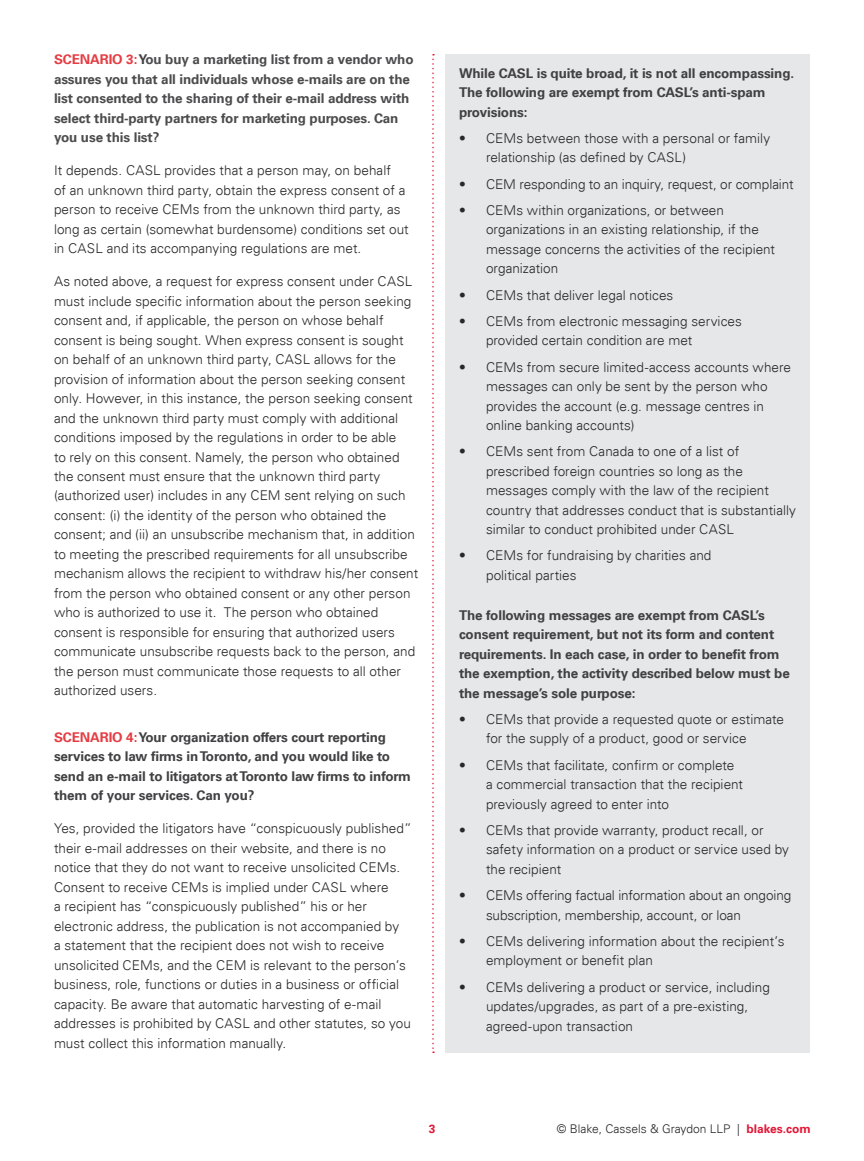
<style>
.page{position:relative;width:864px;height:1161px;background:#fff}
.page>*{position:absolute;margin:0;border:0;box-sizing:border-box;transform-origin:0 0}
.t1{font:300 13.5px/19.5px "Univers";letter-spacing:.005em;color:#292829}
.t2{font:700 13.5px/19.5px "Univers 65";letter-spacing:-.01em;color:#414042}
.t3{font:700 13.5px/19.5px "Univers 65";letter-spacing:-.01em;color:#4c4c4e}
.t4{font:300 12px "Univers 45";color:#292829}
.t5{font:700 12px "Univers 65";color:#e31837}
.s1{color:#e53d44}
.s2{color:#414042}
.s3{font-family:"Univers 65";font-weight:700;color:#e31837}
</style>
<div class="page">
<div style="left:446px;top:54px;width:364px;height:999px;background:#e6e7e8"></div>
<svg style="left:432px;top:54px;width:2px;height:999px"></svg>
<p class="t3" style="left:54px;top:50px;width:361px"><span class="s1">SCENARIO 3:</span> <span class="s2">Y</span>ou buy a marketing list from a vendor who assures you that all individuals whose e-mails are on the list consented to the sharing of their e-mail address with select third-party partners for marketing purposes. Can you use this list?</p>
<p class="t1" style="left:54px;top:161px;width:356px">It depends. CASL provides that a person may, on behalf<br>of an unknown third party, obtain the express consent of a person to receive CEMs from the unknown third party, as long as certain (somewhat burdensome) conditions set out in CASL and its accompanying regulations are met.</p>
<p class="t1" style="left:54px;top:272px;width:366px">As noted above, a request for express consent under CASL must include specific information about the person seeking consent and, if applicable, the person on whose behalf consent is being sought. When express consent is sought on behalf of an unknown third party, CASL allows for the provision of information about the person seeking consent only. However, in this instance, the person seeking consent and the unknown third party must comply with additional conditions imposed by the regulations in order to be able<br>to rely on this consent. Namely, the person who obtained the consent must ensure that the unknown third party (authorized user) includes in any CEM sent relying on such consent: (i) the identity of the person who obtained the consent; and (ii) an unsubscribe mechanism that, in addition to meeting the prescribed requirements for all unsubscribe mechanism allows the recipient to withdraw his/her consent from the person who obtained consent or any other person who is authorized to use it. The person who obtained consent is responsible for ensuring that authorized users communicate unsubscribe requests back to the person, and the person must communicate those requests to all other authorized users.</p>
<p class="t2" style="left:54px;top:728px;width:358px"><span class="s1">SCENARIO 4:</span> Your organization offers court reporting services to law firms in Toronto, and you would like to send an e-mail to litigators at Toronto law firms to inform them of your services. Can you?</p>
<p class="t1" style="left:54px;top:819px;width:359px">Yes, provided the litigators have “conspicuously published” their e-mail addresses on their website, and there is no notice that they do not want to receive unsolicited CEMs.<br>Consent to receive CEMs is implied under CASL where<br>a recipient has “conspicuously published” his or her electronic address, the publication is not accompanied by<br>a statement that the recipient does not wish to receive unsolicited CEMs, and the CEM is relevant to the person’s business, role, functions or duties in a business or official capacity. Be aware that automatic harvesting of e-mail addresses is prohibited by CASL and other statutes, so you must collect this information manually.</p>
<p class="t2" style="left:459px;top:63px;width:337px">While CASL is quite broad, it is not all encompassing.<br>The following are exempt from CASL’s anti-spam provisions:</p>
<p class="t1" style="left:486px;top:128px;width:286px;text-indent:-27px">• CEMs between those with a personal or family relationship (as defined by CASL)</p>
<p class="t1" style="left:459px;top:174px;width:336px">• CEM responding to an inquiry, request, or complaint</p>
<p class="t1" style="left:486px;top:200px;width:291px;text-indent:-27px">• CEMs within organizations, or between organizations in an existing relationship, if the message concerns the activities of the recipient organization</p>
<p class="t1" style="left:459px;top:285px;width:216px">• CEMs that deliver legal notices</p>
<p class="t1" style="left:486px;top:311px;width:257px;text-indent:-27px">• CEMs from electronic messaging services provided certain condition are met</p>
<p class="t1" style="left:486px;top:357px;width:306px;text-indent:-27px">• CEMs from secure limited-access accounts where messages can only be sent by the person who provides the account (e.g. message centres in online banking accounts)</p>
<p class="t1" style="left:486px;top:442px;width:311px;text-indent:-27px">• CEMs sent from Canada to one of a list of prescribed foreign countries so long as the messages comply with the law of the recipient country that addresses conduct that is substantially similar to conduct prohibited under CASL</p>
<p class="t1" style="left:486px;top:546px;width:227px;text-indent:-27px">• CEMs for fundraising by charities and political parties</p>
<p class="t2" style="left:459px;top:605px;width:332px">The following messages are exempt from CASL’s consent requirement, but not its form and content requirements. In each case, in order to benefit from the exemption, the activity described below must be the message’s sole purpose:</p>
<p class="t1" style="left:486px;top:709px;width:300px;text-indent:-27px">• CEMs that provide a requested quote or estimate for the supply of a product, good or service</p>
<p class="t1" style="left:486px;top:755px;width:259px;text-indent:-27px">• CEMs that facilitate, confirm or complete a commercial transaction that the recipient previously agreed to enter into</p>
<p class="t1" style="left:486px;top:820px;width:305px;text-indent:-27px">• CEMs that provide warranty, product recall, or safety information on a product or service used by the recipient</p>
<p class="t1" style="left:486px;top:886px;width:307px;text-indent:-27px">• CEMs offering factual information about an ongoing subscription, membership, account, or loan</p>
<p class="t1" style="left:486px;top:931px;width:300px;text-indent:-27px">• CEMs delivering information about the recipient’s employment or benefit plan</p>
<p class="t1" style="left:486px;top:977px;width:285px;text-indent:-27px">• CEMs delivering a product or service, including updates/upgrades, as part of a pre-existing, agreed-upon transaction</p>
<p class="t5" style="left:429px;top:1122px;width:8px">3</p>
<p class="t4" style="left:557px;top:1121px;width:255px">© Blake, Cassels &amp; Graydon LLP | <span class="s3">blakes.com</span></p>
</div>
